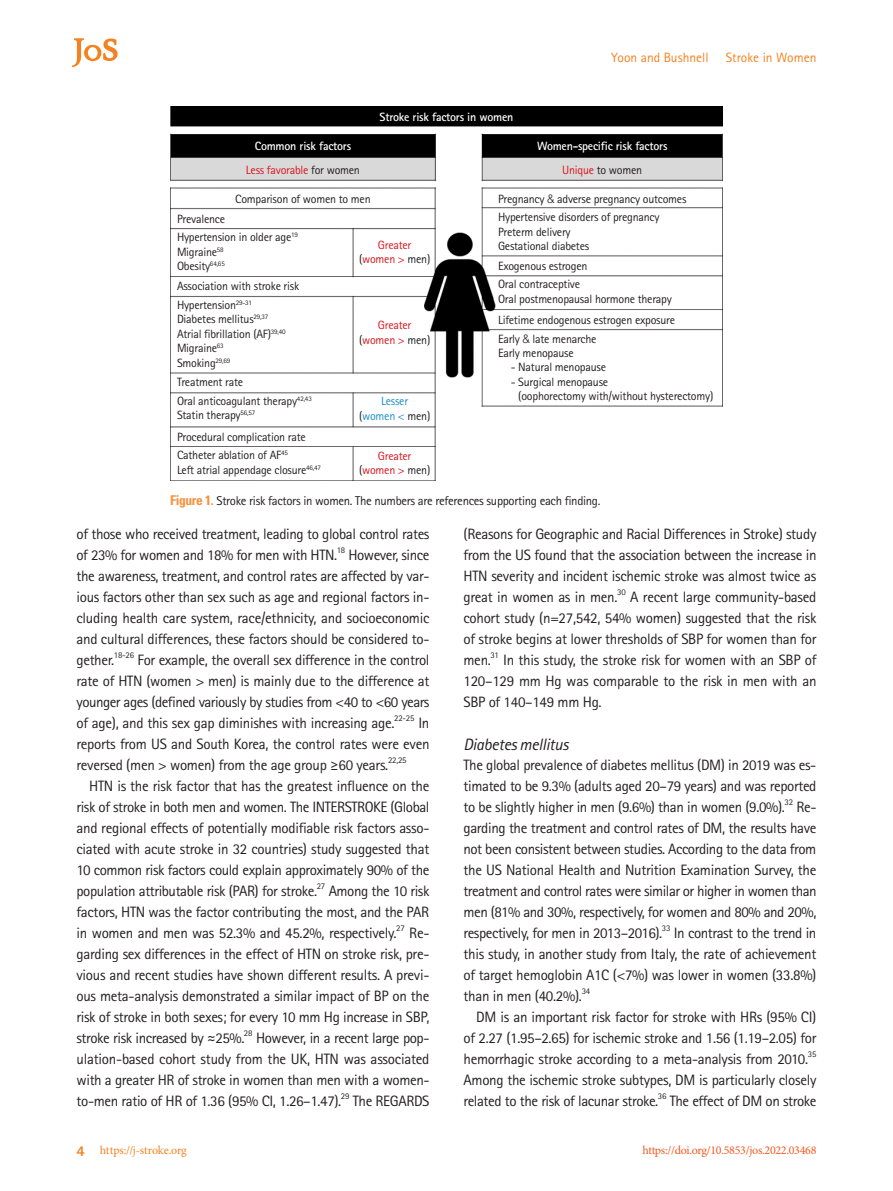
<style>
.page{position:relative;width:893px;height:1191px;background:#fff}
.page>*{position:absolute;margin:0;border:0;box-sizing:border-box;transform-origin:0 0}
.t1{font:italic 16.5px "Rotis Sans Serif Std";letter-spacing:-.02em;color:#231f20}
.t2{font:15px/21px "Rotis Sans Serif Std";letter-spacing:-.02em;color:#231f20;text-align:justify}
.t3{font:13.5px "Rotis Sans Serif Std";color:#f58220}
.t4{font:12.75px "Rotis Sans Serif Std";letter-spacing:-.025em;color:#231f20}
.t5{font:12px/14.4px "Rotis Sans Serif Std";letter-spacing:-.02em;color:#231f20}
.t6{font:700 12px/23.5px "Rotis Sans Serif Std";letter-spacing:-.02em;color:#fff;text-align:center}
.t7{font:12px/14.4px "Rotis Sans Serif Std";letter-spacing:-.02em;color:#d7171f;text-align:center}
.t8{font:12px "Minion Pro";letter-spacing:-.025em;color:#f15921}
.t9{font:12px "Minion Pro";letter-spacing:-.015em;color:#f58220}
.t10{font:12px/14.4px "Rotis Sans Serif Std";letter-spacing:-.02em;color:#1d8fc4;text-align:center}
.t11{font:8.7px "Rotis Sans Serif Std";letter-spacing:-.025em;color:#231f20}
.s1{font-weight:400;color:#d7171f}
.s2{font-weight:400;color:#231f20}
.s3{color:#231f20}
.s4{font-family:"Helvetica Neue LT Std";font-weight:300}
.s5{font-family:"Univers LT Std";font-weight:700;font-stretch:condensed;font-size:13.5px;color:#f6923c}
.s6{font-family:"Rotis Sans Serif Std";font-weight:800;font-size:15px}
</style>
<div class="page">
<svg style="left:72px;top:38px;width:46px;height:29px"></svg>
<img style="left:170px;top:106px;width:553px;height:374px">
<p class="t6" style="left:380px;top:105px;width:135px">Stroke risk factors in women</p>
<p class="t3" style="left:611px;top:50px;width:99px">Yoon and Bushnell</p>
<p class="t3" style="left:726px;top:50px;width:92px">Stroke in Women</p>
<p class="t6" style="left:246px;top:134px;width:115px">Common risk factors<br><span class="s1">Less favorable</span> <span class="s2">for women</span></p>
<p class="t6" style="left:537px;top:134px;width:132px">Women-specific risk factors<br><span class="s1">Unique</span> <span class="s2">to women</span></p>
<p class="t5" style="left:235px;top:191px;width:137px">Comparison of women to men</p>
<p class="t7" style="left:359px;top:237px;width:73px">Greater <span class="s3">(</span>women &gt; <span class="s3">men)</span></p>
<p class="t5" style="left:177px;top:209px;width:123px;line-height:18.6px">Prevalence<br>Hypertension in older age<sup>19</sup></p>
<p class="t5" style="left:177px;top:244px;width:49px">Migraine<sup>58<br></sup>Obesity<sup>64,65</sup></p>
<p class="t5" style="left:177px;top:277px;width:124px;line-height:18.6px">Association with stroke risk<br>Hypertension<sup>29-31</sup></p>
<p class="t5" style="left:177px;top:312px;width:110px">Diabetes mellitus<sup>29,37<br></sup>Atrial fibrillation (AF)<sup>39,40<br></sup>Migraine<sup>63<br></sup>Smoking<sup>29,69</sup></p>
<p class="t5" style="left:177px;top:373px;width:136px;line-height:18.6px">Treatment rate<br>Oral anticoagulant therapy<sup>42,43</sup></p>
<p class="t5" style="left:177px;top:404px;width:130px;line-height:21.6px">Statin therapy<sup>56,57<br></sup>Procedural complication rate</p>
<p class="t5" style="left:177px;top:448px;width:146px">Catheter ablation of AF<sup>45<br></sup>Left atrial appendage closure<sup>46,47</sup></p>
<p class="t7" style="left:359px;top:318px;width:73px">Greater <span class="s3">(</span>women &gt; <span class="s3">men)</span></p>
<p class="t10" style="left:359px;top:394px;width:73px">Lesser<br><span class="s3">(</span>women &lt; <span class="s3">men)</span></p>
<p class="t7" style="left:359px;top:448px;width:73px">Greater <span class="s3">(</span>women &gt; <span class="s3">men)</span></p>
<p class="t5" style="left:498px;top:189px;width:190px;line-height:18.6px">Pregnancy <span class="s4">&amp;</span> adverse pregnancy outcomes<br>Hypertensive disorders of pregnancy</p>
<p class="t5" style="left:498px;top:224px;width:93px">Preterm delivery<br>Gestational diabetes</p>
<p class="t5" style="left:498px;top:256px;width:91px;line-height:18.6px">Exogenous estrogen<br>Oral contraceptive</p>
<p class="t5" style="left:498px;top:291px;width:175px">Oral postmenopausal hormone therapy</p>
<p class="t5" style="left:498px;top:310px;width:179px;line-height:18.6px">Lifetime endogenous estrogen exposure<br>Early <span class="s4">&amp;</span> late menarche</p>
<p class="t5" style="left:498px;top:345px;width:77px">Early menopause</p>
<p class="t5" style="left:511px;top:360px;width:97px">- Natural menopause</p>
<p class="t5" style="left:518px;top:374px;width:197px;text-indent:-8px">- Surgical menopause<br>(oophorectomy with/without hysterectomy)</p>
<p class="t4" style="left:170px;top:493px;width:432px"><span class="s5">Figure 1.</span> Stroke risk factors in women. The numbers are references supporting each finding.</p>
<p class="t2" style="left:77px;top:523px;width:354px">of those who received treatment, leading to global control rates of 23% for women and 18% for men with HTN.</p>
<p class="t11" style="left:337px;top:544px;width:10px">18</p>
<p class="t2" style="left:77px;top:544px;width:354px;text-indent:272px">However, since the awareness, treatment, and control rates are affected by var&shy;ious factors other than sex such as age and regional factors in&shy;cluding health care system, race/ethnicity, and socioeconomic and cultural differences, these factors should be considered to&shy;gether.</p>
<p class="t11" style="left:114px;top:649px;width:22px">18-26</p>
<p class="t2" style="left:77px;top:649px;width:354px;text-indent:61px">For example, the overall sex difference in the control rate of HTN (women &gt; men) is mainly due to the difference at younger ages (defined variously by studies from &lt;40 to &lt;60 years of age), and this sex gap diminishes with increasing age.</p>
<p class="t11" style="left:394px;top:712px;width:22px">22-25</p>
<p class="t2" style="left:77px;top:712px;width:354px;text-indent:342px">In reports from US and South Korea, the control rates were even reversed (men &gt; women) from the age group ≥60 years.</p>
<p class="t11" style="left:388px;top:754px;width:20px">22,25</p>
<p class="t2" style="left:77px;top:775px;width:354px;text-indent:13px">HTN is the risk factor that has the greatest influence on the risk of stroke in both men and women. The INTERSTROKE (Global and regional effects of potentially modifiable risk factors asso&shy;ciated with acute stroke in 32 countries) study suggested that 10 common risk factors could explain approximately 90% of the population attributable risk (PAR) for stroke.</p>
<p class="t11" style="left:317px;top:880px;width:10px">27</p>
<p class="t2" style="left:77px;top:880px;width:354px;text-indent:252px">Among the 10 risk factors, HTN was the factor contributing the most, and the PAR in women and men was 52.3% and 45.2%, respectively.</p>
<p class="t11" style="left:396px;top:922px;width:10px">27</p>
<p class="t2" style="left:77px;top:922px;width:354px;text-indent:333px">Re&shy;garding sex differences in the effect of HTN on stroke risk, pre&shy;vious and recent studies have shown different results. A previ&shy;ous meta-analysis demonstrated a similar impact of BP on the risk of stroke in both sexes; for every 10 mm Hg increase in SBP, stroke risk increased by ≈25%.</p>
<p class="t11" style="left:244px;top:1027px;width:10px">28</p>
<p class="t2" style="left:77px;top:1027px;width:355px;text-indent:180px">However, in a recent large pop&shy;ulation-based cohort study from the UK, HTN was associated with a greater HR of stroke in women than men with a women&shy;to-men ratio of HR of 1.36 (95% CI, 1.26–1.47).</p>
<p class="t11" style="left:341px;top:1090px;width:10px">29</p>
<p class="t2" style="left:353px;top:1090px;width:78px">The REGARDS</p>
<p class="t9" style="left:77px;top:1142px;width:112px"><span class="s6">4</span> https://j-stroke.org</p>
<p class="t2" style="left:463px;top:523px;width:354px">(Reasons for Geographic and Racial Differences in Stroke) study from the US found that the association between the increase in HTN severity and incident ischemic stroke was almost twice as great in women as in men.</p>
<p class="t11" style="left:617px;top:586px;width:10px">30</p>
<p class="t2" style="left:463px;top:586px;width:354px;text-indent:167px">A recent large community-based cohort study (n=27,542, 54% women) suggested that the risk of stroke begins at lower thresholds of SBP for women than for men.</p>
<p class="t11" style="left:491px;top:649px;width:10px">31</p>
<p class="t2" style="left:463px;top:649px;width:354px;text-indent:40px">In this study, the stroke risk for women with an SBP of 120–129 mm Hg was comparable to the risk in men with an SBP of 140–149 mm Hg.</p>
<p class="t1" style="left:463px;top:734px;width:106px">Diabetes mellitus</p>
<p class="t2" style="left:463px;top:754px;width:354px">The global prevalence of diabetes mellitus (DM) in 2019 was es&shy;timated to be 9.3% (adults aged 20–79 years) and was reported to be slightly higher in men (9.6%) than in women (9.0%).</p>
<p class="t11" style="left:784px;top:796px;width:10px">32</p>
<p class="t2" style="left:463px;top:796px;width:355px;text-indent:333px">Re&shy;garding the treatment and control rates of DM, the results have not been consistent between studies. According to the data from the US National Health and Nutrition Examination Survey, the treatment and control rates were similar or higher in women than men (81% and 30%, respectively, for women and 80% and 20%, respectively, for men in 2013–2016).</p>
<p class="t11" style="left:662px;top:922px;width:10px">33</p>
<p class="t2" style="left:463px;top:922px;width:354px;text-indent:210px">In contrast to the trend in this study, in another study from Italy, the rate of achievement of target hemoglobin A1C (&lt;7%) was lower in women (33.8%) than in men (40.2%).</p>
<p class="t11" style="left:582px;top:985px;width:10px">34</p>
<p class="t2" style="left:463px;top:1006px;width:354px;text-indent:13px">DM is an important risk factor for stroke with HRs (95% CI) of 2.27 (1.95–2.65) for ischemic stroke and 1.56 (1.19–2.05) for hemorrhagic stroke according to a meta-analysis from 2010.</p>
<p class="t11" style="left:808px;top:1048px;width:10px">35</p>
<p class="t2" style="left:463px;top:1069px;width:354px">Among the ischemic stroke subtypes, DM is particularly closely related to the risk of lacunar stroke.</p>
<p class="t11" style="left:658px;top:1090px;width:10px">36</p>
<p class="t2" style="left:670px;top:1090px;width:148px">The effect of DM on stroke</p>
<p class="t8" style="left:643px;top:1142px;width:175px">https://doi.org/10.5853/jos.2022.03468</p>
</div>
